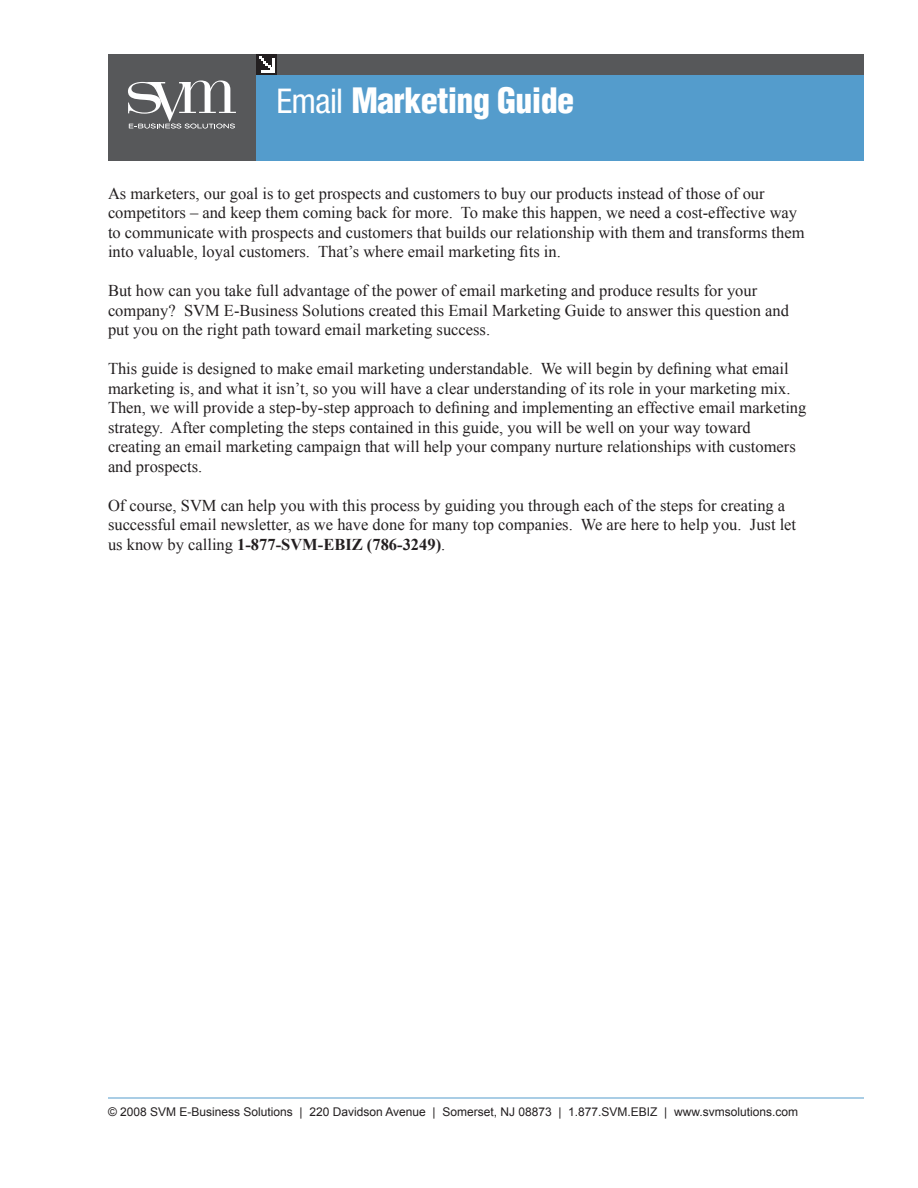
<style>
.page{position:relative;width:918px;height:1188px;background:#fff}
.page>*{position:absolute;margin:0;border:0;box-sizing:border-box;transform-origin:0 0}
.t1{font:900 condensed 34.2px "Helvetica";letter-spacing:-.02em;color:#fff}
.t2{font:16.5px/19.5px "Times New Roman";color:#231f20}
.t3{font:12px "Arial";color:#231f20}
.s1{font-family:"Helvetica Neue";font-weight:400}
.s2{font-weight:700}
</style>
<div class="page">
<hr style="left:108px;top:1098px;width:756px;height:1px;background:#549ccc">
<div style="left:108px;top:54px;width:148px;height:107px;background:#57585a"></div>
<svg style="left:128px;top:80px;width:108px;height:48px"></svg>
<div style="left:256px;top:54px;width:608px;height:107px;background:#549ccc"></div>
<div style="left:256px;top:54px;width:608px;height:21px;background:#57585a"></div>
<div style="left:256px;top:54px;width:21px;height:21px;background:#231f20"></div>
<svg style="left:259px;top:56px;width:16px;height:16px"></svg>
<h1 class="t1" style="left:276px;top:79px;width:299px"><span class="s1">Email</span> Marketing Guide</h1>
<p class="t2" style="left:108px;top:183px;width:698px">As marketers, our goal is to get prospects and customers to buy our products instead of those of our competitors – and keep them coming back for more. To make this happen, we need a cost-effective way to communicate with prospects and customers that builds our relationship with them and transforms them into valuable, loyal customers. That’s where email marketing fits in.</p>
<p class="t2" style="left:108px;top:281px;width:683px">But how can you take full advantage of the power of email marketing and produce results for your company? SVM E-Business Solutions created this Email Marketing Guide to answer this question and put you on the right path toward email marketing success.</p>
<p class="t2" style="left:108px;top:359px;width:700px">This guide is designed to make email marketing understandable. We will begin by defining what email marketing is, and what it isn’t, so you will have a clear understanding of its role in your marketing mix.<br>Then, we will provide a step-by-step approach to defining and implementing an effective email marketing strategy. After completing the steps contained in this guide, you will be well on your way toward creating an email marketing campaign that will help your company nurture relationships with customers and prospects.</p>
<p class="t2" style="left:108px;top:495px;width:690px">Of course, SVM can help you with this process by guiding you through each of the steps for creating a successful email newsletter, as we have done for many top companies. We are here to help you. Just let us know by calling <span class="s2">1-877-SVM-EBIZ (786-3249)</span>.</p>
<p class="t3" style="left:108px;top:1104px;width:692px">© 2008 SVM E-Business Solutions | 220 Davidson Avenue | Somerset, NJ 08873 | 1.877.SVM.EBIZ | www.svmsolutions.com</p>
</div>
